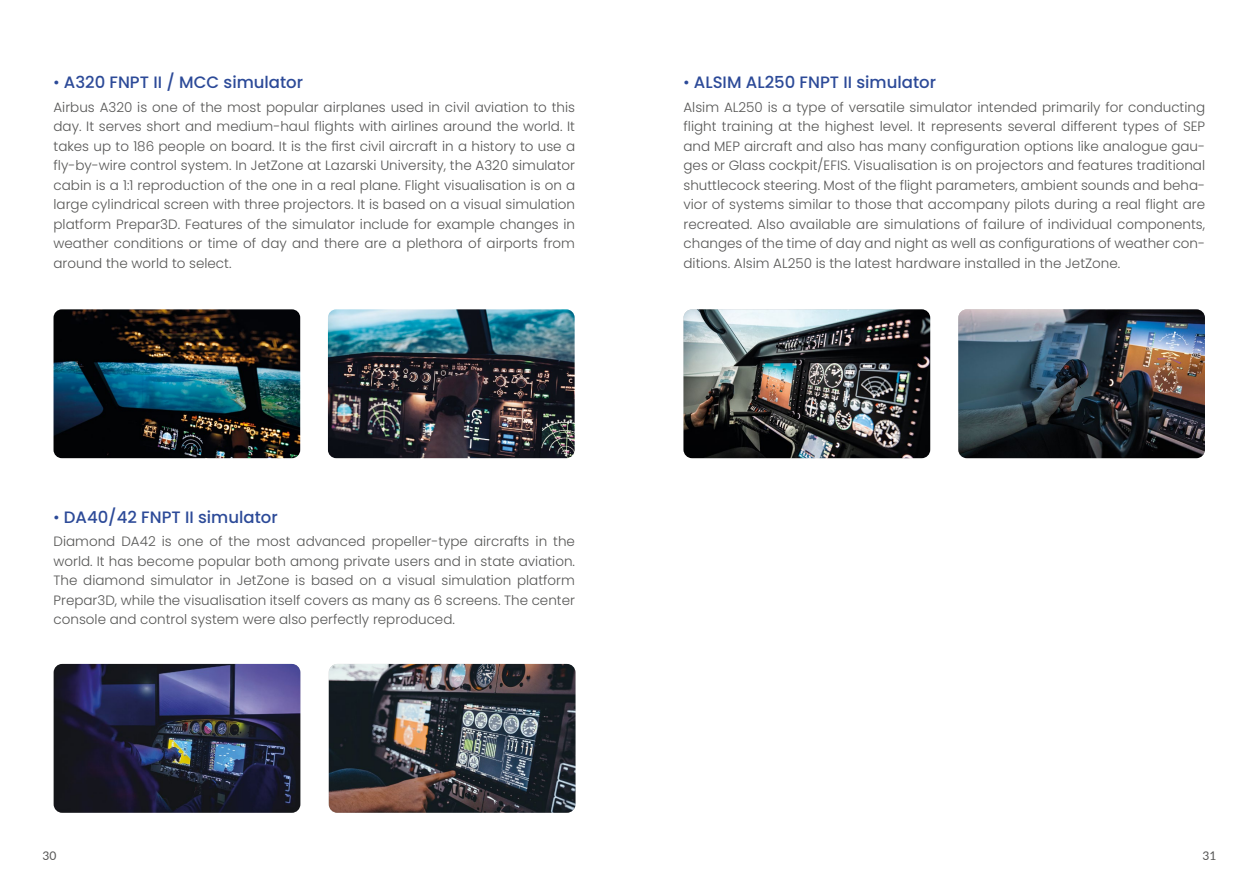
<style>
.page{position:relative;width:1259px;height:893px;background:#fff}
.page>*{position:absolute;margin:0;border:0;box-sizing:border-box;transform-origin:0 0}
.t1{font:500 16.5px "Poppins";color:#2c4a98}
.t2{font:300 13.5px/19.5px "Poppins";color:#575756;text-align:justify}
.t3{font:12px "Lato";color:#575756}
.s1{font-weight:300}
</style>
<div class="page">
<img style="left:328px;top:309px;width:246px;height:149px">
<img style="left:54px;top:309px;width:246px;height:149px">
<img style="left:54px;top:664px;width:246px;height:149px">
<img style="left:683px;top:309px;width:247px;height:149px">
<img style="left:329px;top:664px;width:246px;height:149px">
<img style="left:958px;top:309px;width:247px;height:149px">
<p class="t1" style="left:54px;top:73px;width:251px"><span class="s1">•</span> A320 FNPT II / MCC simulator</p>
<p class="t2" style="left:54px;top:97px;width:523px">Airbus A320 is one of the most popular airplanes used in civil aviation to this day. It serves short and medium-haul flights with airlines around the world. It takes up to 186 people on board. It is the first civil aircraft in a history to use a fly-by-wire control system. In JetZone at Lazarski University, the A320 simulator cabin is a 1:1 reproduction of the one in a real plane. Flight visualisation is on a large cylindrical screen with three projectors. It is based on a visual simulation platform Prepar3D. Features of the simulator include for example changes in weather conditions or time of day and there are a plethora of airports from around the world to select.</p>
<p class="t1" style="left:54px;top:507px;width:226px"><span class="s1">•</span> DA40/42 FNPT II simulator</p>
<p class="t2" style="left:54px;top:532px;width:523px">Diamond DA42 is one of the most advanced propeller-type aircrafts in the world. It has become popular both among private users and in state aviation.<br>The diamond simulator in JetZone is based on a visual simulation platform Prepar3D, while the visualisation itself covers as many as 6 screens. The center console and control system were also perfectly reproduced.</p>
<p class="t1" style="left:683px;top:73px;width:254px"><span class="s1">•</span> ALSIM AL250 FNPT II simulator</p>
<p class="t2" style="left:683px;top:97px;width:523px">Alsim AL250 is a type of versatile simulator intended primarily for conducting flight training at the highest level. It represents several different types of SEP and MEP aircraft and also has many configuration options like analogue gau&shy;ges or Glass cockpit/EFIS. Visualisation is on projectors and features traditional shuttlecock steering. Most of the flight parameters, ambient sounds and beha&shy;vior of systems similar to those that accompany pilots during a real flight are recreated. Also available are simulations of failure of individual components, changes of the time of day and night as well as configurations of weather con&shy;ditions. Alsim AL250 is the latest hardware installed in the JetZone.</p>
<p class="t3" style="left:43px;top:847px;width:16px">30</p>
<p class="t3" style="left:1202px;top:847px;width:16px">31</p>
</div>
